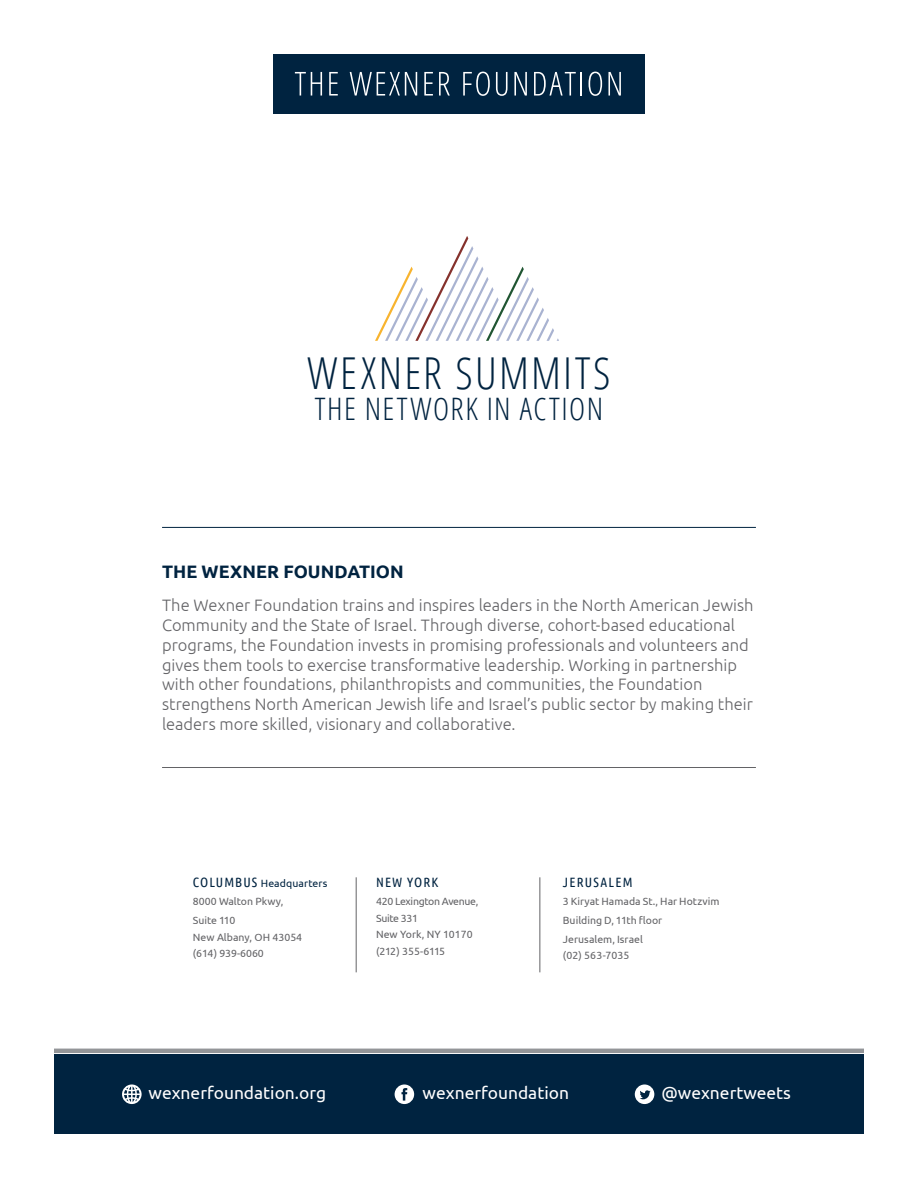
<style>
.page{position:relative;width:918px;height:1188px;background:#fff}
.page>*{position:absolute;margin:0;border:0;box-sizing:border-box;transform-origin:0 0}
.t1{font:300 condensed 43.95px "Open Sans";letter-spacing:.05em;color:#002340}
.t2{font:300 condensed 30.9px "Open Sans";letter-spacing:.045em;color:#002340}
.t3{font:700 18px "Ubuntu";letter-spacing:.005em;color:#002340}
.t4{font:17.4px "Ubuntu";color:#fff}
.t5{font:300 16.5px/19.8px "Ubuntu";color:#636366}
.t6{font:13.5px "Ubuntu Condensed";letter-spacing:.09em;color:#002340}
.t7{font:10.5px/18.8px "Ubuntu";color:#636366}
.t8{font:10.5px/16.5px "Ubuntu";letter-spacing:-.03em;color:#636366}
.t9{font:10.5px "Ubuntu";letter-spacing:.01em;color:#002340}
.t10{font:10.5px "Ubuntu";letter-spacing:-.04em;color:#636366}
.s1{font-family:"Ubuntu Condensed";font-size:13.5px}
</style>
<div class="page">
<hr style="left:356px;top:877px;width:1px;height:95px;background:#636366">
<hr style="left:540px;top:877px;width:1px;height:95px;background:#636366">
<div style="left:273px;top:54px;width:372px;height:59px;background:#002340"></div>
<svg style="left:295px;top:72px;width:27px;height:24px"></svg>
<svg style="left:329px;top:72px;width:9px;height:24px"></svg>
<svg style="left:350px;top:72px;width:67px;height:24px"></svg>
<svg style="left:424px;top:72px;width:9px;height:24px"></svg>
<svg style="left:439px;top:72px;width:11px;height:24px"></svg>
<svg style="left:463px;top:72px;width:27px;height:24px"></svg>
<svg style="left:496px;top:72px;width:12px;height:24px"></svg>
<svg style="left:514px;top:72px;width:13px;height:24px"></svg>
<svg style="left:534px;top:72px;width:48px;height:24px"></svg>
<svg style="left:589px;top:72px;width:13px;height:24px"></svg>
<svg style="left:608px;top:72px;width:13px;height:24px"></svg>
<hr style="left:162px;top:767px;width:594px;height:1px;background:#636366">
<hr style="left:162px;top:527px;width:594px;height:1px;background:#002340">
<svg style="left:375px;top:236px;width:184px;height:105px"></svg>
<div style="left:54px;top:1054px;width:810px;height:80px;background:#002340"></div>
<svg style="left:122px;top:1084px;width:20px;height:20px"></svg>
<svg style="left:635px;top:1084px;width:19px;height:20px"></svg>
<svg style="left:395px;top:1084px;width:19px;height:20px"></svg>
<hr style="left:54px;top:1049px;width:810px;height:4px;background:#939598">
<p class="t1" style="left:307px;top:344px;width:305px">WEXNER SUMMITS</p>
<p class="t2" style="left:315px;top:387px;width:290px">THE NETWORK IN ACTION</p>
<p class="t3" style="left:162px;top:561px;width:243px">THE WEXNER FOUNDATION</p>
<p class="t5" style="left:162px;top:595px;width:593px">The Wexner Foundation trains and inspires leaders in the North American Jewish Community and the State of Israel. Through diverse, cohort-based educational programs, the Foundation invests in promising professionals and volunteers and gives them tools to exercise transformative leadership. Working in partnership with other foundations, philanthropists and communities, the Foundation strengthens North American Jewish life and Israel’s public sector by making their leaders more skilled, visionary and collaborative.</p>
<p class="t9" style="left:193px;top:877px;width:136px"><span class="s1">COLUMBUS</span> Headquarters</p>
<p class="t7" style="left:193px;top:892px;width:92px">8000 Walton Pkwy,<br>Suite 110</p>
<p class="t7" style="left:193px;top:927px;width:111px">New Albany, OH 43054</p>
<p class="t7" style="left:193px;top:944px;width:72px">(614) 939-6060</p>
<p class="t6" style="left:376px;top:874px;width:64px">NEW YORK</p>
<p class="t8" style="left:376px;top:893px;width:104px">420 Lexington Avenue,<br>Suite 331</p>
<p class="t7" style="left:376px;top:925px;width:98px">New York, NY 10170</p>
<p class="t10" style="left:376px;top:945px;width:71px">(212) 355-6115</p>
<p class="t6" style="left:563px;top:874px;width:71px">JERUSALEM</p>
<p class="t7" style="left:563px;top:892px;width:158px">3 Kiryat Hamada St., Har Hotzvim</p>
<p class="t7" style="left:563px;top:911px;width:101px">Building D, 11th floor<br>Jerusalem, Israel</p>
<p class="t7" style="left:563px;top:946px;width:68px">(02) 563-7035</p>
<p class="t4" style="left:149px;top:1082px;width:179px">wexnerfoundation.org</p>
<p class="t4" style="left:423px;top:1082px;width:148px">wexnerfoundation</p>
<p class="t4" style="left:661px;top:1082px;width:131px">@wexnertweets</p>
</div>
